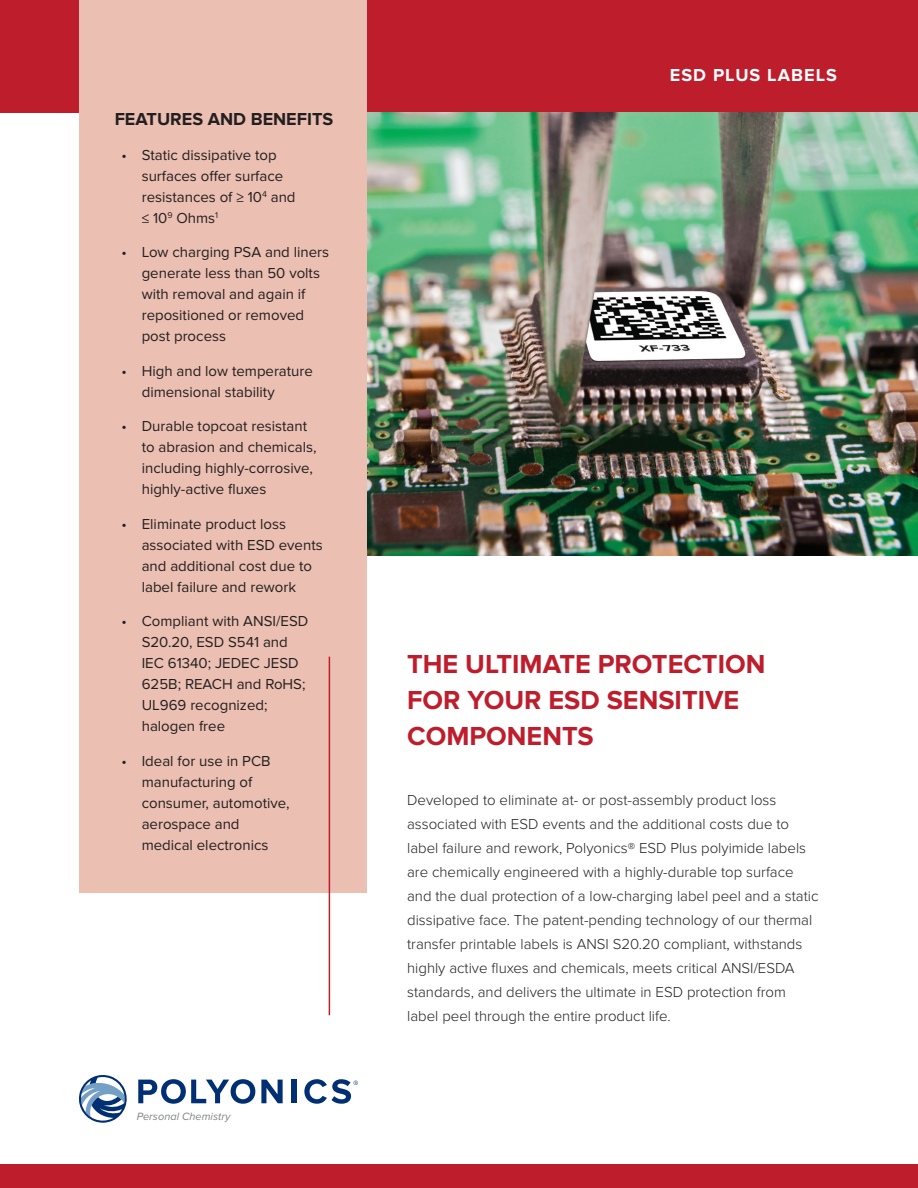
<style>
.page{position:relative;width:918px;height:1188px;background:#fff}
.page>*{position:absolute;margin:0;border:0;box-sizing:border-box;transform-origin:0 0}
.Intro_Header{font:700 27px/36px "Proxima Nova";color:#be1d2c}
.Sidebar_Header{font:700 18px "Proxima Nova";color:#231f20}
.Product_Type{font:700 18px "Proxima Nova";letter-spacing:.06em;color:#fff}
.t1{font:15px/21px "Proxima Nova";color:#231f20}
.Intro_Copy{font:300 15px/24px "Proxima Nova";color:#231f20}
.t2{font:italic 10.95px "Proxima Nova";color:#808285}
</style>
<div class="page">
<div style="left:0;top:0;width:918px;height:112px;background:#be1d2c"></div>
<img style="left:367px;top:112px;width:551px;height:444px">
<div style="left:79px;top:0;width:288px;height:892px;background:#ebbfb1"></div>
<div style="left:0;top:1164px;width:918px;height:24px;background:#be1d2c"></div>
<svg style="left:138px;top:1079px;width:117px;height:25px"></svg>
<svg style="left:261px;top:1080px;width:22px;height:23px"></svg>
<div style="left:292px;top:1080px;width:5px;height:23px;background:#002f73"></div>
<svg style="left:79px;top:1075px;width:48px;height:48px"></svg>
<svg style="left:304px;top:1079px;width:54px;height:25px"></svg>
<hr style="left:329px;top:657px;width:1px;height:358px;background:#be1d2c">
<p class="Sidebar_Header" style="left:115px;top:109px;width:220px">FEATURES AND BENEFITS</p>
<p class="t1" style="left:142px;top:144px;width:155px;text-indent:-20px">• Static dissipative top surfaces offer surface resistances of ≥ 10<sup>4</sup> and ≤ 10<sup>9</sup> Ohms<sup>1</sup></p>
<p class="t1" style="left:142px;top:242px;width:189px;text-indent:-20px">• Low charging PSA and liners generate less than 50 volts with removal and again if repositioned or removed post process</p>
<p class="t1" style="left:142px;top:360px;width:173px;text-indent:-20px">• High and low temperature dimensional stability</p>
<p class="t1" style="left:142px;top:416px;width:176px;text-indent:-20px">• Durable topcoat resistant to abrasion and chemicals, including highly-corrosive, highly-active fluxes</p>
<p class="t1" style="left:142px;top:513px;width:183px;text-indent:-20px">• Eliminate product loss associated with ESD events and additional cost due to label failure and rework</p>
<p class="t1" style="left:142px;top:611px;width:168px;text-indent:-20px">• Compliant with ANSI/ESD<br>S20.20, ESD S541 and<br>IEC 61340; JEDEC JESD<br>625B; REACH and RoHS;<br>UL969 recognized; halogen free</p>
<p class="t1" style="left:142px;top:750px;width:149px;text-indent:-20px">• Ideal for use in PCB manufacturing of consumer, automotive, aerospace and medical electronics</p>
<p class="t2" style="left:137px;top:1110px;width:95px">Personal Chemistry</p>
<p class="Product_Type" style="left:670px;top:65px;width:169px">ESD PLUS LABELS</p>
<p class="Intro_Header" style="left:407px;top:647px;width:360px">THE ULTIMATE PROTECTION<br>FOR YOUR ESD SENSITIVE<br>COMPONENTS</p>
<p class="Intro_Copy" style="left:407px;top:788px;width:413px">Developed to eliminate at- or post-assembly product loss associated with ESD events and the additional costs due to label failure and rework, Polyonics® ESD Plus polyimide labels are chemically engineered with a highly-durable top surface and the dual protection of a low-charging label peel and a static dissipative face. The patent-pending technology of our thermal transfer printable labels is ANSI S20.20 compliant, withstands highly active fluxes and chemicals, meets critical ANSI/ESDA standards, and delivers the ultimate in ESD protection from label peel through the entire product life.</p>
</div>
